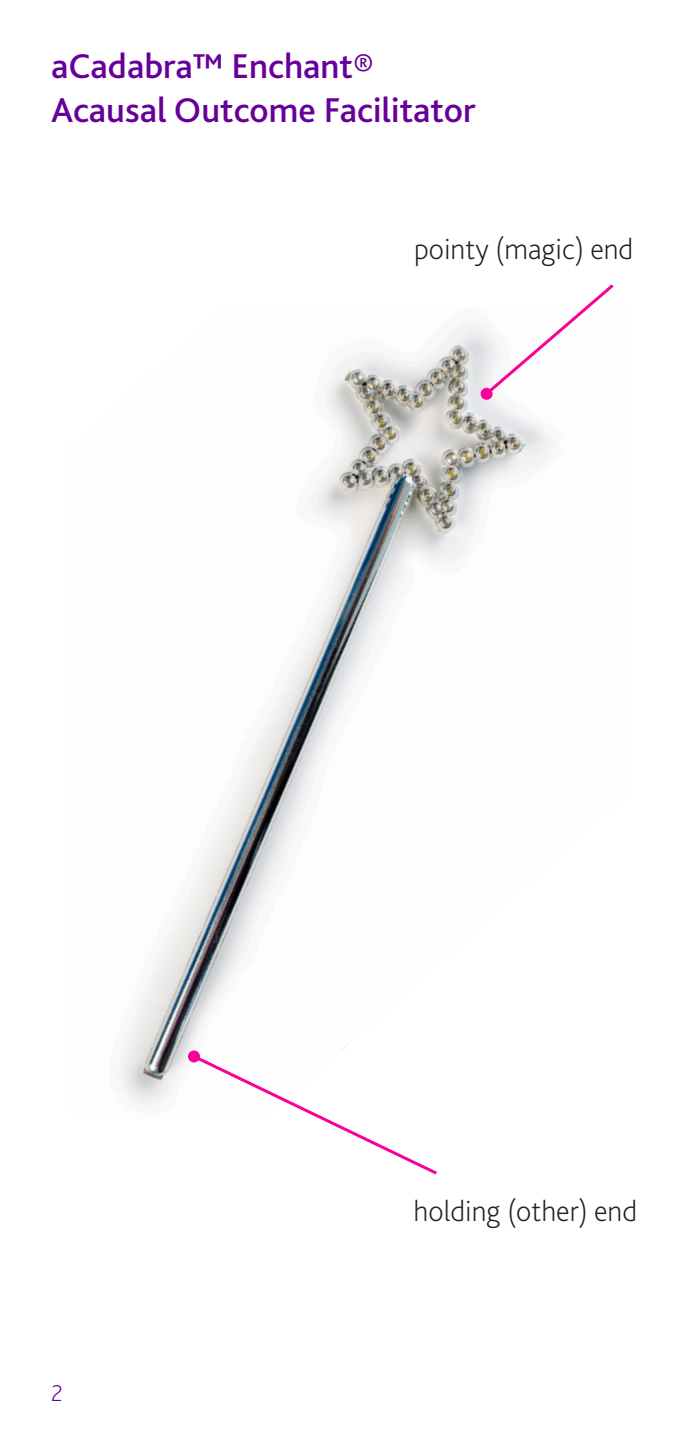
<style>
.page{position:relative;width:681px;height:1446px;background:#fff}
.page>*{position:absolute;margin:0;border:0;box-sizing:border-box;transform-origin:0 0}
.Inbox_IFU_heading{font:500 36px/43.2px "Bliss Pro";color:#609}
.Inbox_IFU_callout_ri{font:200 30px "Bliss Pro";color:#231f20}
.Inbox_IFU_footer{font:200 24px "Bliss Pro";color:#609}
</style>
<div class="page">
<img style="left:119px;top:322px;width:435px;height:784px">
<svg style="left:190px;top:1052px;width:250px;height:123px"></svg>
<div style="left:188px;top:1050px;width:12px;height:12px;background:#f90097;border-radius:50%"></div>
<svg style="left:482px;top:284px;width:132px;height:114px"></svg>
<div style="left:480px;top:388px;width:12px;height:12px;background:#f90097;border-radius:50%"></div>
<p class="Inbox_IFU_heading" style="left:51px;top:44px;width:426px">aCadabra™ Enchant®<br>Acausal Outcome Facilitator</p>
<p class="Inbox_IFU_callout_ri" style="left:414px;top:230px;width:221px">pointy (magic) end</p>
<p class="Inbox_IFU_footer" style="left:51px;top:1378px;width:13px">2</p>
<p class="Inbox_IFU_callout_ri" style="left:413px;top:1193px;width:225px">holding (other) end</p>
</div>
